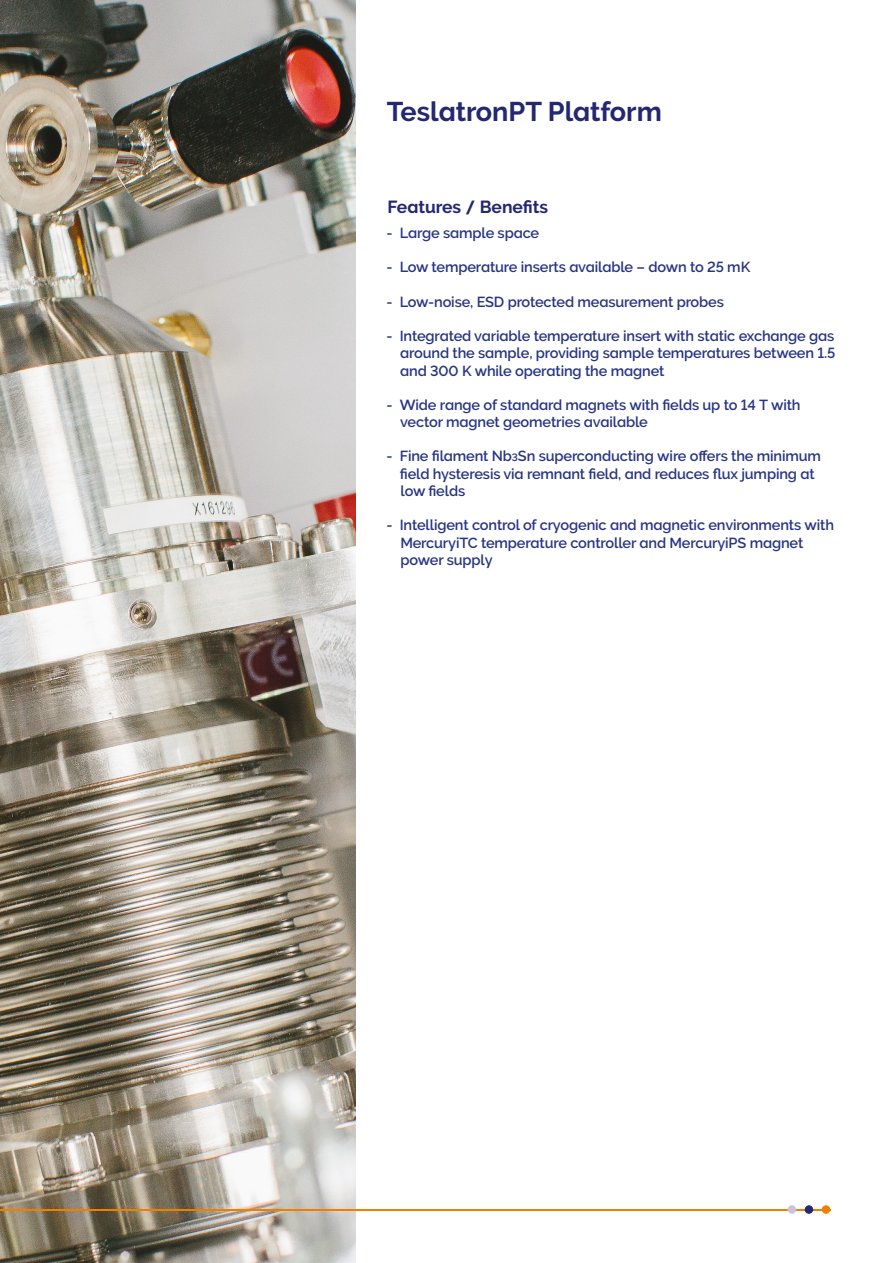
<style>
.page{position:relative;width:893px;height:1263px;background:#fff}
.page>*{position:absolute;margin:0;border:0;box-sizing:border-box;transform-origin:0 0}
.t1{font:27px "Oxford Raleway Bold";color:#232870}
.t2{font:17.4px "Oxford Raleway Bold";color:#232870}
.t3{font:700 14.55px/17.4px "Oxford Raleway Semi";letter-spacing:-.01em;color:#283583}
.s1{font-size:10.5px}
</style>
<div class="page">
<img style="left:0;top:0;width:355px;height:1263px">
<hr style="left:0;top:1209px;width:830px;height:1px;background:#f07f00">
<div style="left:822px;top:1205px;width:8px;height:9px;background:#f07f00;border-radius:50%"></div>
<div style="left:805px;top:1205px;width:8px;height:9px;background:#232870;border-radius:50%"></div>
<div style="left:788px;top:1205px;width:8px;height:9px;background:#cac3dd;border-radius:50%"></div>
<h1 class="t1" style="left:387px;top:96px;width:276px">TeslatronPT Platform</h1>
<p class="t2" style="left:387px;top:197px;width:162px">Features / Benefits</p>
<p class="t3" style="left:386px;top:225px;width:154px">- Large sample space</p>
<p class="t3" style="left:386px;top:259px;width:365px">- Low temperature inserts available – down to 25 mK</p>
<p class="t3" style="left:386px;top:293px;width:339px">- Low-noise, ESD protected measurement probes</p>
<p class="t3" style="left:400px;top:327px;width:436px;text-align:justify;text-indent:-14px">- Integrated variable temperature insert with static exchange gas around the sample, providing sample temperatures between 1.5 and 300 K while operating the magnet</p>
<p class="t3" style="left:400px;top:396px;width:402px;text-indent:-14px">- Wide range of standard magnets with fields up to 14 T with vector magnet geometries available</p>
<p class="t3" style="left:400px;top:448px;width:423px;text-indent:-13px">- Fine filament Nb<span class="s1">3</span>Sn superconducting wire offers the minimum field hysteresis via remnant field, and reduces flux jumping at low fields</p>
<p class="t3" style="left:400px;top:517px;width:435px;text-indent:-14px">- Intelligent control of cryogenic and magnetic environments with<br>MercuryiTC temperature controller and MercuryiPS magnet power supply</p>
</div>
